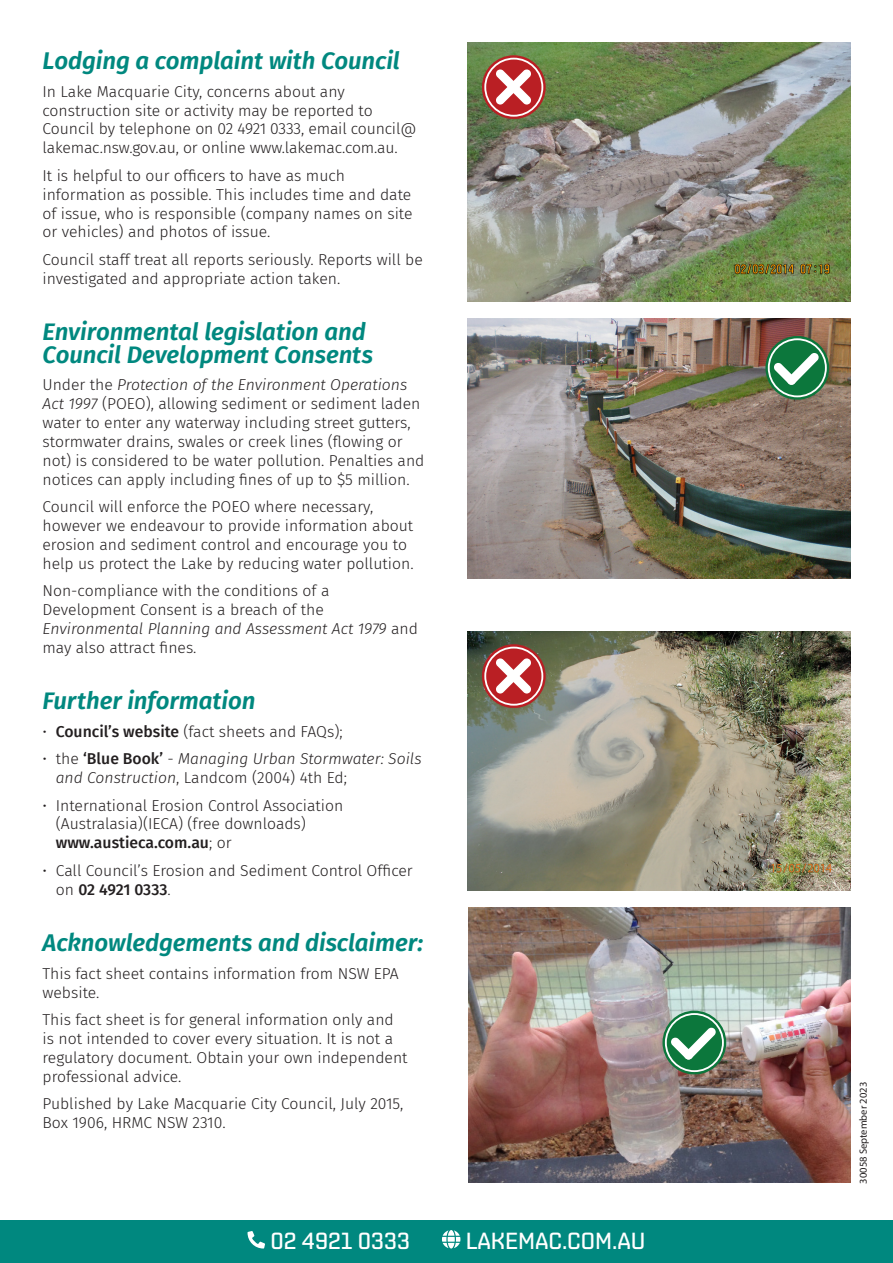
<style>
.page{position:relative;width:893px;height:1263px;background:#fff}
.page>*{position:absolute;margin:0;border:0;box-sizing:border-box;transform-origin:0 0}
.LAp_subhead_semibold_italic_green_13pt{font:italic 600 24px/22.5px "Fira Sans";letter-spacing:-.005em;color:#00887f}
.t1{font:500 23.4px "Shentox";color:#fff}
.t2{font:300 15.75px/18.9px "Fira Sans";color:#231f20}
.t3{font:italic 300 15.75px/18.9px "Fira Sans";color:#231f20}
.t4{font:10.5px "Myriad Pro";color:#231f20}
.s1{font-style:italic}
.s2{font-weight:500}
.s3{font-style:normal}
.s4{font-weight:500;font-style:normal}
</style>
<div class="page">
<img style="left:468px;top:43px;width:382px;height:259px">
<img style="left:468px;top:631px;width:382px;height:260px">
<img style="left:468px;top:319px;width:382px;height:259px">
<svg style="left:765px;top:336px;width:64px;height:64px"></svg>
<svg style="left:768px;top:338px;width:59px;height:59px"></svg>
<svg style="left:482px;top:55px;width:64px;height:64px"></svg>
<svg style="left:484px;top:58px;width:59px;height:59px"></svg>
<svg style="left:482px;top:644px;width:64px;height:64px"></svg>
<svg style="left:484px;top:647px;width:59px;height:59px"></svg>
<div style="left:0;top:1220px;width:893px;height:43px;background:#00887f"></div>
<img style="left:468px;top:908px;width:382px;height:275px">
<svg style="left:662px;top:1011px;width:64px;height:63px"></svg>
<svg style="left:665px;top:1013px;width:59px;height:59px"></svg>
<svg style="left:248px;top:1231px;width:17px;height:17px"></svg>
<svg style="left:442px;top:1230px;width:18px;height:18px"></svg>
<p class="LAp_subhead_semibold_italic_green_13pt" style="left:43px;top:48px;width:359px">Lodging a complaint with Council</p>
<p class="t2" style="left:43px;top:82px;width:375px">In Lake Macquarie City, concerns about any construction site or activity may be reported to Council by telephone on 02 4921 0333, email council@ lakemac.nsw.gov.au, or online www.lakemac.com.au.</p>
<p class="t2" style="left:43px;top:166px;width:372px">It is helpful to our officers to have as much information as possible. This includes time and date of issue, who is responsible (company names on site or vehicles) and photos of issue.</p>
<p class="t2" style="left:43px;top:250px;width:382px">Council staff treat all reports seriously. Reports will be investigated and appropriate action taken.</p>
<p class="LAp_subhead_semibold_italic_green_13pt" style="left:43px;top:319px;width:332px">Environmental legislation and<br>Council Development Consents</p>
<p class="t2" style="left:43px;top:375px;width:383px">Under the <span class="s1">Protection of the Environment Operations Act 1997</span> (POEO), allowing sediment or sediment laden water to enter any waterway including street gutters, stormwater drains, swales or creek lines (flowing or not) is considered to be water pollution. Penalties and notices can apply including fines of up to $5 million.</p>
<p class="t2" style="left:43px;top:497px;width:373px">Council will enforce the POEO where necessary, however we endeavour to provide information about erosion and sediment control and encourage you to help us protect the Lake by reducing water pollution.</p>
<p class="t2" style="left:43px;top:581px;width:377px">Non-compliance with the conditions of a Development Consent is a breach of the <span class="s1">Environmental Planning and Assessment Act 1979</span> and may also attract fines.</p>
<p class="LAp_subhead_semibold_italic_green_13pt" style="left:43px;top:688px;width:214px">Further information</p>
<p class="t2" style="left:43px;top:722px;width:302px">• <span class="s2">Council’s website</span> (fact sheets and FAQs);</p>
<p class="t3" style="left:56px;top:749px;width:367px;text-indent:-13px"><span class="s3">• the</span> <span class="s4">‘Blue Book’</span> <span class="s3">-</span> Managing Urban Stormwater: Soils and Construction<span class="s3">, Landcom (2004) 4th Ed;</span></p>
<p class="t2" style="left:56px;top:795px;width:289px;text-indent:-13px">• International Erosion Control Association (Australasia)(IECA) (free downloads) <span class="s2">www.austieca.com.au</span>; or</p>
<p class="t2" style="left:56px;top:861px;width:359px;text-indent:-13px">• Call Council’s Erosion and Sediment Control Officer on <span class="s2">02 4921 0333</span>.</p>
<p class="LAp_subhead_semibold_italic_green_13pt" style="left:43px;top:930px;width:382px">Acknowledgements and disclaimer:</p>
<p class="t2" style="left:43px;top:963px;width:358px">This fact sheet contains information from NSW EPA website.</p>
<p class="t2" style="left:43px;top:1010px;width:367px">This fact sheet is for general information only and is not intended to cover every situation. It is not a regulatory document. Obtain your own independent professional advice.</p>
<p class="t2" style="left:43px;top:1094px;width:363px">Published by Lake Macquarie City Council, July 2015,<br>Box 1906, HRMC NSW 2310.</p>
<p class="t1" style="left:270px;top:1226px;width:141px">02 4921 0333</p>
<p class="t1" style="left:466px;top:1226px;width:181px">LAKEMAC.COM.AU</p>
<p class="t4" style="left:857px;top:1183px;width:103px;rotate:-90deg">30058 September 2023</p>
</div>
